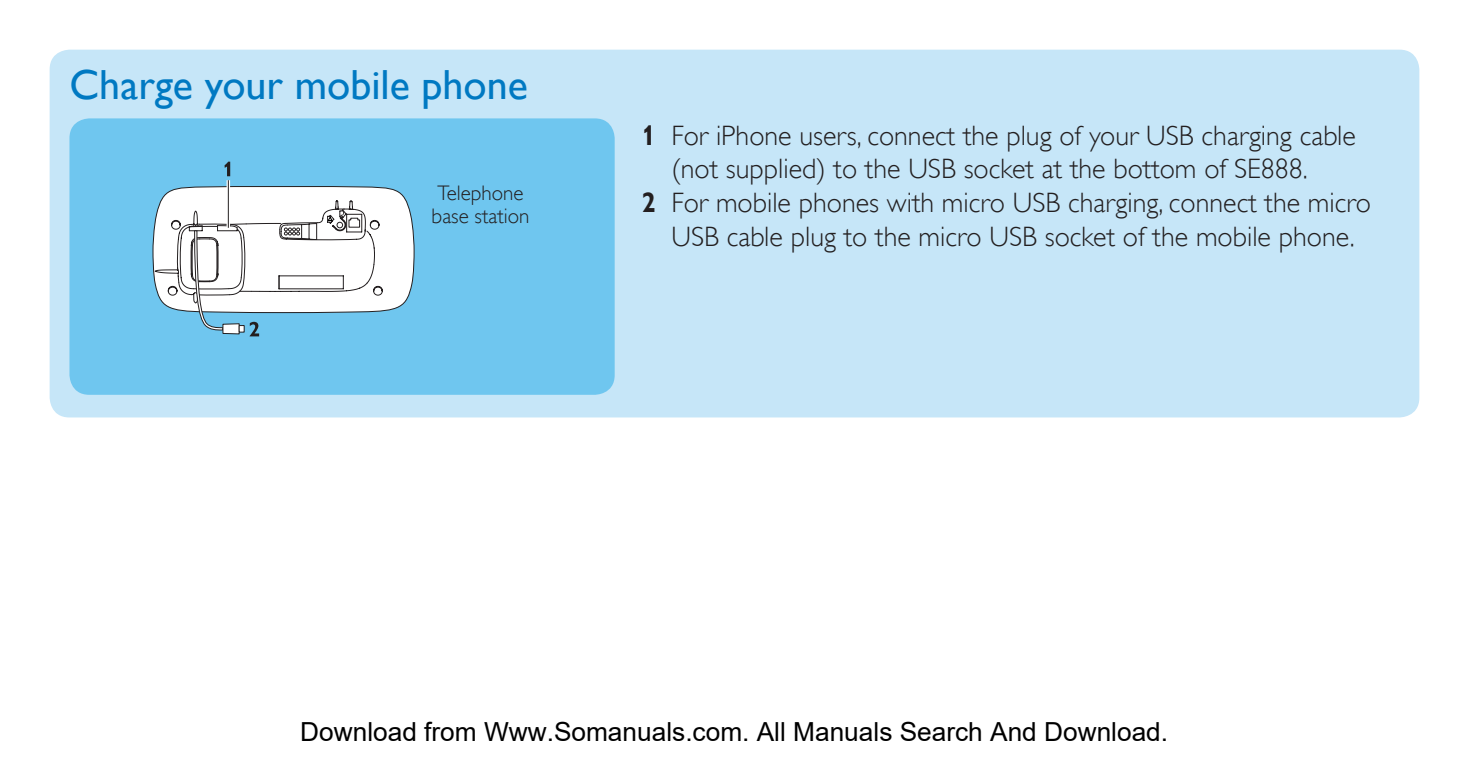
<style>
.page{position:relative;width:1469px;height:782px;background:#fff}
.page>*{position:absolute;margin:0;border:0;box-sizing:border-box;transform-origin:0 0}
.t1{font:42px "Gill Sans Alt One WGL";color:#0079c2}
.t2{font:28px "Gill Sans Alt One WGL Light";color:#231f20}
.t3{font:26.25px "Arial";color:#000}
.t4{font:21px/22.8px "Gill Sans Alt One WGL Light";color:#231f20}
.s1{font-family:"Gill Sans Alt One WGL";font-weight:700}
</style>
<div class="page">
<div style="left:50px;top:50px;width:1369px;height:367px;background:#c6e6f8;border-radius:20px"></div>
<div style="left:69px;top:118px;width:545px;height:276px;background:#6fc6ef;border-radius:20px"></div>
<svg style="left:226px;top:180px;width:4px;height:5px"></svg>
<hr style="left:228px;top:180px;width:1px;height:48px;background:#231f20">
<svg style="left:225px;top:162px;width:5px;height:14px"></svg>
<svg style="left:152px;top:185px;width:263px;height:151px"></svg>
<div style="left:239px;top:325px;width:6px;height:7px;border:1px solid #231f20"></div>
<h1 class="t1" style="left:69px;top:55px;width:460px">Charge your mobile phone</h1>
<p class="t4" style="left:431px;top:182px;width:99px">Telephone base station</p>
<p class="t2" style="left:641px;top:117px;width:715px"><span class="s1">1</span> For iPhone users, connect the plug of your USB charging cable</p>
<p class="t2" style="left:671px;top:151px;width:638px">(not supplied) to the USB socket at the bottom of SE888.</p>
<p class="t2" style="left:641px;top:184px;width:731px"><span class="s1">2</span> For mobile phones with micro USB charging, connect the micro</p>
<p class="t2" style="left:671px;top:218px;width:685px">USB cable plug to the micro USB socket of the mobile phone.</p>
<p class="t3" style="left:300px;top:717px;width:869px">Download from Www.Somanuals.com. All Manuals Search And Download.</p>
</div>
